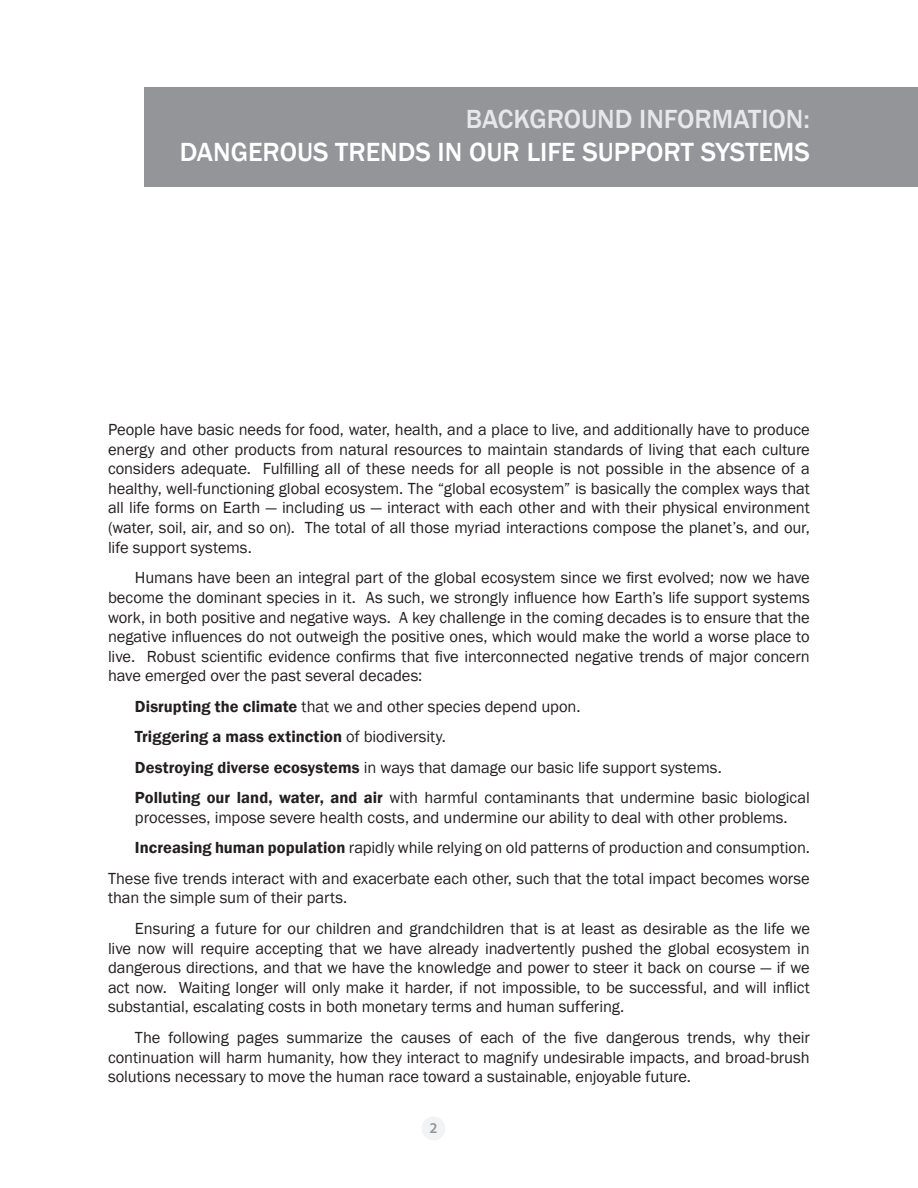
<style>
.page{position:relative;width:918px;height:1188px;background:#fff}
.page>*{position:absolute;margin:0;border:0;box-sizing:border-box;transform-origin:0 0}
.t1{font:500 27px "Franklin Gothic";color:#fff}
.t2{font:500 27px "Franklin Gothic";color:#e6e7e9}
.t3{font:16.5px/19.6px "Franklin Gothic";letter-spacing:-.005em;color:#231f20;text-align:justify}
.t4{font:600 15px "Myriad Pro";color:#939598}
.s1{font-weight:600}
</style>
<div class="page">
<div style="left:422px;top:1117px;width:23px;height:23px;background:#f2f3f4;border-radius:50%"></div>
<div style="left:145px;top:87px;width:773px;height:100px;background:#939598"></div>
<h1 class="t2" style="left:466px;top:103px;width:346px">BACKGROUND INFORMATION:</h1>
<h1 class="t1" style="left:180px;top:136px;width:596px">DANGEROUS TRENDS IN OUR LIFE SUPPORT SYSTEMS</h1>
<p class="t3" style="left:108px;top:420px;width:703px">People have basic needs for food, water, health, and a place to live, and additionally have to produce energy and other products from natural resources to maintain standards of living that each culture considers adequate. Fulfilling all of these needs for all people is not possible in the absence of a healthy, well-functioning global ecosystem. The “global ecosystem” is basically the complex ways that all life forms on Earth — including us — interact with each other and with their physical environment (water, soil, air, and so on). The total of all those myriad interactions compose the planet’s, and our, life support systems.</p>
<p class="t3" style="left:108px;top:568px;width:703px;text-indent:27px">Humans have been an integral part of the global ecosystem since we first evolved; now we have become the dominant species in it. As such, we strongly influence how Earth’s life support systems work, in both positive and negative ways. A key challenge in the coming decades is to ensure that the negative influences do not outweigh the positive ones, which would make the world a worse place to live. Robust scientific evidence confirms that five interconnected negative trends of major concern have emerged over the past several decades:</p>
<p class="t3" style="left:135px;top:692px;width:676px;line-height:30.5px;text-align:left"><span class="s1">Disrupting the climate</span> that we and other species depend upon.<br><span class="s1">Triggering a mass extinction</span> of biodiversity.<br><span class="s1">Destroying diverse ecosystems</span> in ways that damage our basic life support systems.<br><span class="s1">Polluting our land, water, and air</span> with harmful contaminants that undermine basic biological</p>
<p class="t3" style="left:135px;top:808px;width:654px">processes, impose severe health costs, and undermine our ability to deal with other problems.</p>
<p class="t3" style="left:135px;top:838px;width:676px"><span class="s1">Increasing human population</span> rapidly while relying on old patterns of production and consumption.</p>
<p class="t3" style="left:108px;top:869px;width:703px">These five trends interact with and exacerbate each other, such that the total impact becomes worse</p>
<p class="t3" style="left:135px;top:883px;width:677px;line-height:30.5px;text-indent:-27px">than the simple sum of their parts.<br>Ensuring a future for our children and grandchildren that is at least as desirable as the life we</p>
<p class="t3" style="left:108px;top:939px;width:703px">live now will require accepting that we have already inadvertently pushed the global ecosystem in dangerous directions, and that we have the knowledge and power to steer it back on course — if we act now. Waiting longer will only make it harder, if not impossible, to be successful, and will inflict substantial, escalating costs in both monetary terms and human suffering.</p>
<p class="t3" style="left:108px;top:1028px;width:703px;text-indent:27px">The following pages summarize the causes of each of the five dangerous trends, why their continuation will harm humanity, how they interact to magnify undesirable impacts, and broad-brush solutions necessary to move the human race toward a sustainable, enjoyable future.</p>
<p class="t4" style="left:429px;top:1119px;width:10px">2</p>
</div>
